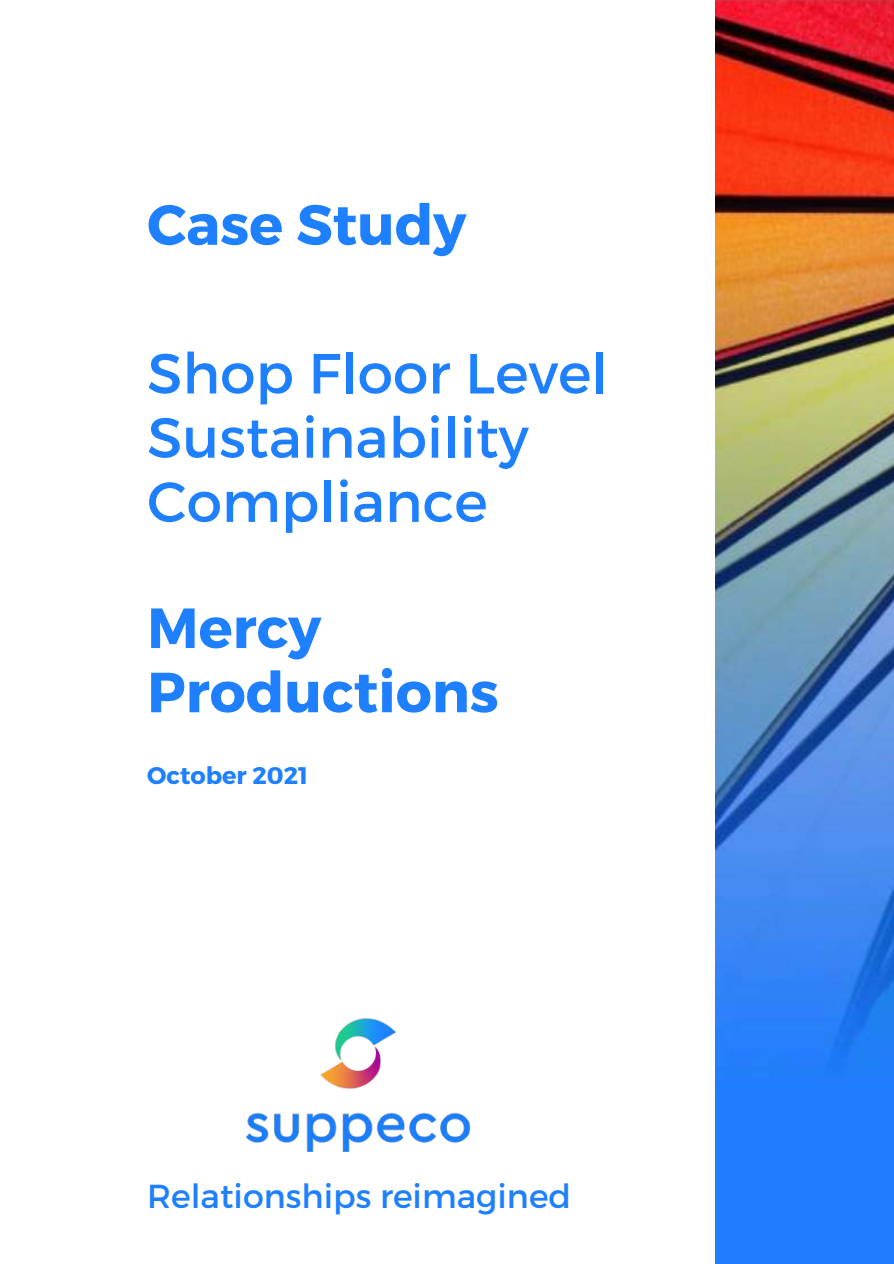
<style>
.page{position:relative;width:894px;height:1264px;background:#fff}
.page>*{position:absolute;margin:0;border:0;box-sizing:border-box;transform-origin:0 0}
.t1{font:56.4px/64.2px "Montserrat";color:#1e80fe}
.t2{font:700 56.4px/64.2px "Montserrat";color:#1e80fe}
.t3{font:33.3px "Montserrat";color:#1e80fe}
.t4{font:700 24px "Montserrat";color:#1e80fe}
</style>
<div class="page">
<img style="left:715px;top:0;width:178px;height:1263px">
<img style="left:246px;top:1018px;width:223px;height:133px">
<p class="t2" style="left:147px;top:190px;width:320px">Case Study</p>
<p class="t1" style="left:147px;top:338px;width:462px">Shop Floor Level<br>Sustainability<br>Compliance</p>
<p class="t2" style="left:147px;top:593px;width:353px">Mercy<br>Productions</p>
<p class="t4" style="left:147px;top:760px;width:162px">October 2021</p>
<p class="t3" style="left:147px;top:1174px;width:425px">Relationships reimagined</p>
</div>
